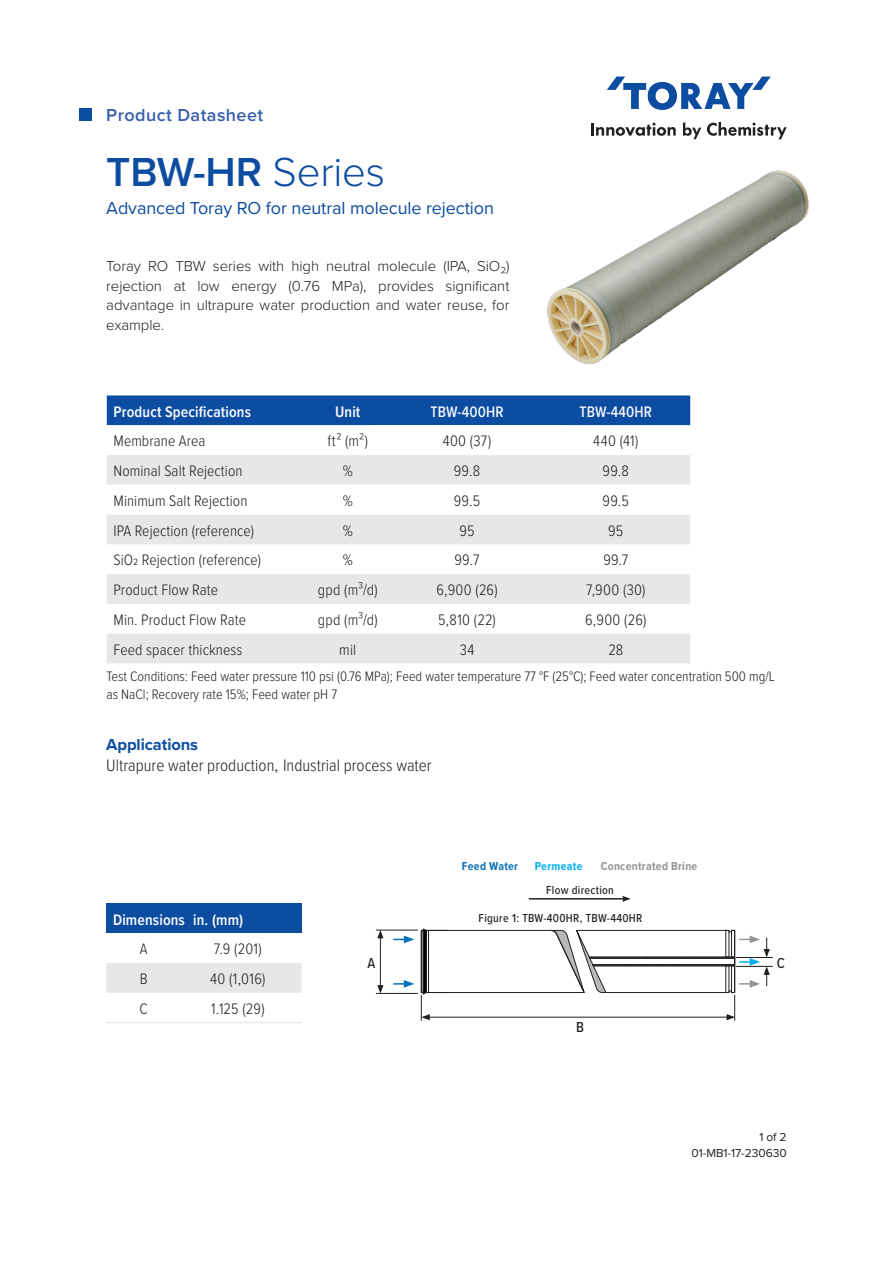
<style>
.page{position:relative;width:893px;height:1263px;background:#fff}
.page>*{position:absolute;margin:0;border:0;box-sizing:border-box;transform-origin:0 0}
.product_description{font:600 42px "Proxima Nova";color:#0d4da1}
.product_description-2{font:18px "Proxima Nova";letter-spacing:-.005em;color:#0d4da1}
.product_description-3{font:600 18px "Proxima Nova";letter-spacing:.025em;color:#375fac}
.copy{font:300 17.25px "Proxima Nova Cond";color:#231f20}
.copy-2{font:700 16.5px "Proxima Nova";letter-spacing:-.005em;color:#0d4da1}
.t1{font:300 15.75px "Proxima Nova Cond";letter-spacing:.005em;color:#231f20}
.t2{font:600 15.75px "Proxima Nova Cond";letter-spacing:.01em;color:#fff}
.t3{font:500 15.75px "Proxima Nova Cond";letter-spacing:.01em;color:#fff}
.product_description-4{font:300 15px/19.5px "Proxima Nova";letter-spacing:-.005em;color:#231f20;text-align:justify}
.t4{font:500 15px "Proxima Nova Cond";color:#231f20}
.test_conditions{font:300 14.25px/18px "Proxima Nova Cond";color:#231f20}
.t5{font:500 12px "Proxima Nova Cond";letter-spacing:.025em;color:#231f20}
.t6{font:12px/16px "Proxima Nova";letter-spacing:-.005em;color:#231f20;text-align:right}
.t7{font:700 12px "Proxima Nova Cond";letter-spacing:.025em;color:#939598}
.t8{font:700 12px "Proxima Nova Cond";letter-spacing:.025em;color:#0d71b9}
.t9{font:700 12px "Proxima Nova Cond";letter-spacing:.025em;color:#00aeef}
.s1{font-weight:300}
.s2{font-family:"Koz Min Pr 6 N";font-weight:400}
</style>
<div class="page">
<svg style="left:591px;top:123px;width:85px;height:13px"></svg>
<svg style="left:683px;top:123px;width:18px;height:16px"></svg>
<svg style="left:707px;top:122px;width:80px;height:17px"></svg>
<svg style="left:607px;top:77px;width:164px;height:33px"></svg>
<img style="left:547px;top:139px;width:262px;height:268px">
<div style="left:79px;top:108px;width:12px;height:13px;background:#0d4da1"></div>
<div style="left:106px;top:903px;width:195px;height:30px;background:#0d4da1"></div>
<div style="left:106px;top:963px;width:195px;height:30px;background:#e6e7e9"></div>
<hr style="left:106px;top:1022px;width:68px;height:1px;background:#e6e7e9">
<hr style="left:174px;top:1022px;width:127px;height:1px;background:#e6e7e9">
<hr style="left:529px;top:898px;width:96px;height:1px;background:#231f20">
<svg style="left:622px;top:896px;width:9px;height:6px"></svg>
<svg style="left:394px;top:935px;width:20px;height:8px"></svg>
<svg style="left:394px;top:980px;width:20px;height:8px"></svg>
<hr style="left:376px;top:993px;width:42px;height:1px;background:#231f20">
<hr style="left:376px;top:930px;width:42px;height:1px;background:#231f20">
<hr style="left:380px;top:936px;width:1px;height:51px;background:#231f20">
<svg style="left:377px;top:930px;width:6px;height:8px"></svg>
<svg style="left:377px;top:985px;width:6px;height:8px"></svg>
<hr style="left:736px;top:966px;width:36px;height:1px;background:#231f20">
<svg style="left:421px;top:928px;width:349px;height:92px"></svg>
<hr style="left:736px;top:957px;width:36px;height:1px;background:#231f20">
<div style="left:107px;top:395px;width:583px;height:30px;background:#0d4da1"></div>
<svg style="left:107px;top:455px;width:583px;height:208px;fill:#e6e7e9"></svg>
<p class="product_description-3" style="left:106px;top:101px;width:159px">Product Datasheet</p>
<p class="product_description" style="left:106px;top:141px;width:280px">TBW-HR <span class="s1">Series</span></p>
<p class="product_description-2" style="left:106px;top:195px;width:389px">Advanced Toray RO for neutral molecule rejection</p>
<p class="product_description-4" style="left:106px;top:256px;width:405px">Toray RO TBW series with high neutral molecule (IPA, SiO₂) rejection at low energy (0.76 MPa), provides significant advantage in ultrapure water production and water reuse, for example.</p>
<p class="t2" style="left:114px;top:400px;width:139px">Product Specifications</p>
<p class="t2" style="left:335px;top:400px;width:27px">Unit</p>
<p class="t3" style="left:430px;top:400px;width:75px">TBW-400HR</p>
<p class="t3" style="left:580px;top:400px;width:74px">TBW-440HR</p>
<p class="t1" style="left:114px;top:429px;width:94px">Membrane Area</p>
<p class="t1" style="left:327px;top:429px;width:42px">ft² (m²)</p>
<p class="t1" style="left:443px;top:429px;width:50px">400 (37)</p>
<p class="t1" style="left:593px;top:429px;width:47px">440 (41)</p>
<p class="t1" style="left:114px;top:459px;width:131px">Nominal Salt Rejection</p>
<p class="t1" style="left:343px;top:459px;width:12px">%</p>
<p class="t1" style="left:454px;top:459px;width:28px">99.8</p>
<p class="t1" style="left:603px;top:459px;width:28px">99.8</p>
<p class="t1" style="left:114px;top:489px;width:136px">Minimum Salt Rejection</p>
<p class="t1" style="left:343px;top:489px;width:12px">%</p>
<p class="t1" style="left:454px;top:489px;width:28px">99.5</p>
<p class="t1" style="left:603px;top:489px;width:28px">99.5</p>
<p class="t1" style="left:114px;top:519px;width:142px">IPA Rejection (reference)</p>
<p class="t1" style="left:343px;top:519px;width:12px">%</p>
<p class="t1" style="left:459px;top:519px;width:17px">95</p>
<p class="t1" style="left:608px;top:519px;width:17px">95</p>
<p class="t1" style="left:114px;top:549px;width:149px">SiO2 Rejection (reference)</p>
<p class="t1" style="left:343px;top:549px;width:12px">%</p>
<p class="t1" style="left:454px;top:549px;width:26px">99.7</p>
<p class="t1" style="left:603px;top:549px;width:26px">99.7</p>
<p class="t1" style="left:114px;top:578px;width:106px">Product Flow Rate</p>
<p class="t1" style="left:318px;top:578px;width:61px">gpd (m³/d)</p>
<p class="t1" style="left:436px;top:578px;width:63px">6,900 (26)</p>
<p class="t1" style="left:586px;top:578px;width:61px">7,900 (30)</p>
<p class="t1" style="left:114px;top:608px;width:134px">Min. Product Flow Rate</p>
<p class="t1" style="left:318px;top:608px;width:61px">gpd (m³/d)</p>
<p class="t1" style="left:438px;top:608px;width:59px">5,810 (22)</p>
<p class="t1" style="left:585px;top:608px;width:63px">6,900 (26)</p>
<p class="t1" style="left:114px;top:638px;width:130px">Feed spacer thickness</p>
<p class="t1" style="left:339px;top:638px;width:19px">mil</p>
<p class="t1" style="left:460px;top:638px;width:16px">34</p>
<p class="t1" style="left:608px;top:638px;width:16px">28</p>
<p class="test_conditions" style="left:107px;top:667px;width:670px">Test Conditions: Feed water pressure 110 psi (0.76 MPa); Feed water temperature 77 °F (25°C); Feed water concentration 500 mg/L as NaCl; Recovery rate 15%; Feed water pH 7</p>
<p class="copy-2" style="left:106px;top:732px;width:93px">Applications</p>
<p class="copy" style="left:106px;top:752px;width:327px">Ultrapure water production<span class="s2">,</span> Industrial process water</p>
<p class="t2" style="left:113px;top:908px;width:132px">Dimensions in. (mm)</p>
<p class="t1" style="left:140px;top:937px;width:9px">A</p>
<p class="t1" style="left:214px;top:937px;width:49px">7.9 (201)</p>
<p class="t1" style="left:140px;top:967px;width:9px">B</p>
<p class="t1" style="left:210px;top:967px;width:57px">40 (1,016)</p>
<p class="t1" style="left:140px;top:997px;width:10px">C</p>
<p class="t1" style="left:211px;top:997px;width:55px">1.125 (29)</p>
<p class="t8" style="left:462px;top:858px;width:58px">Feed Water</p>
<p class="t7" style="left:601px;top:858px;width:98px">Concentrated Brine</p>
<p class="t9" style="left:535px;top:858px;width:49px">Permeate</p>
<p class="t5" style="left:546px;top:881px;width:69px">Flow direction</p>
<p class="t5" style="left:479px;top:909px;width:165px">Figure 1: TBW-400HR, TBW-440HR</p>
<p class="t4" style="left:367px;top:952px;width:9px">A</p>
<p class="t4" style="left:777px;top:951px;width:10px">C</p>
<p class="t4" style="left:576px;top:1016px;width:9px">B</p>
<p class="t6" style="left:692px;top:1128px;width:97px">1 of 2<br>01-MB1-17-230630</p>
</div>
